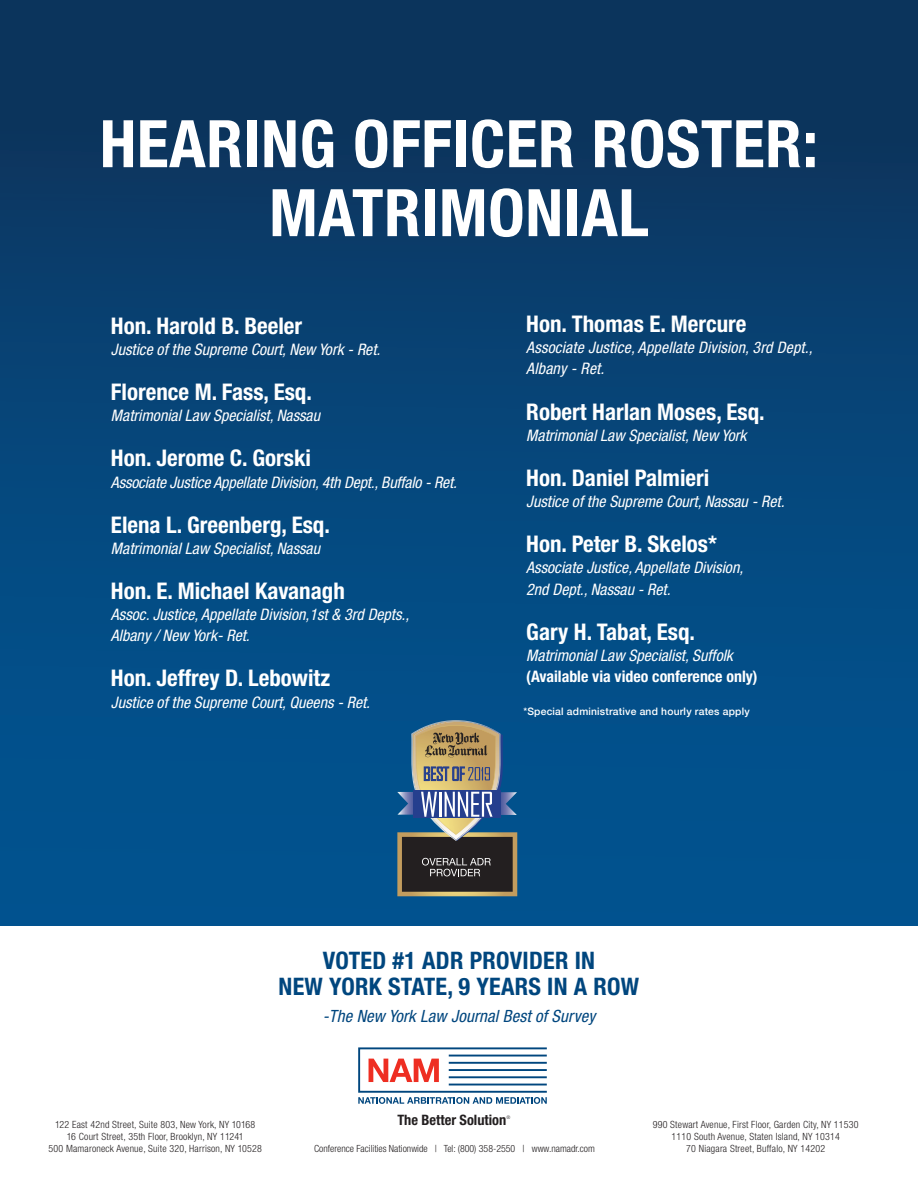
<style>
.page{position:relative;width:918px;height:1188px;background:#fff}
.page>*{position:absolute;margin:0;border:0;box-sizing:border-box;transform-origin:0 0}
.t1{font:700 condensed 65.7px/69px "Helvetica Neue LT Std";letter-spacing:.01em;color:#fff;text-align:center}
.t2{font:700 condensed 24.15px/26.5px "Helvetica Neue LT Std";letter-spacing:.01em;color:#00467e;text-align:center}
.t3{font:700 condensed 22.95px "Helvetica Neue LT Std";color:#fff}
.t4{font:italic condensed 16.95px "Helvetica Neue LT Std";letter-spacing:.01em;color:#00467e}
.t5{font:italic condensed 15.9px/21.1px "Helvetica Neue LT Std";color:#fff}
.t6{font:700 condensed 15.9px "Helvetica Neue LT Std";color:#fff}
.t7{font:700 condensed 14.4px "Helvetica Neue LT Std";color:#231f20}
.t8{font:500 10.35px "Helvetica Neue";letter-spacing:.02em;color:#fff}
.t9{font:300 condensed 10.05px/12.1px "Helvetica Neue LT Std";letter-spacing:.02em;color:#231f20;text-align:center}
.t10{font:300 condensed 9.9px "Helvetica Neue LT Std";color:#231f20}
.t11{font:300 condensed 4.8px "Helvetica Neue LT Std";color:#231f20}
</style>
<div class="page">
<div style="left:0;top:0;width:918px;height:926px;background:linear-gradient(to bottom,#0d3259,#005797)"></div>
<svg style="left:358px;top:1047px;width:189px;height:57px"></svg>
<svg style="left:397px;top:720px;width:120px;height:176px;background:#5f686b"></svg>
<h1 class="t1" style="left:100px;top:108px;width:720px">HEARING OFFICER ROSTER:<br>MATRIMONIAL</h1>
<h3 class="t3" style="left:111px;top:312px;width:193px">Hon. Harold B. Beeler</h3>
<p class="t5" style="left:111px;top:339px;width:271px">Justice of the Supreme Court, New York - Ret.</p>
<h3 class="t3" style="left:111px;top:378px;width:203px">Florence M. Fass, Esq.</h3>
<p class="t5" style="left:111px;top:405px;width:211px">Matrimonial Law Specialist, Nassau</p>
<h3 class="t3" style="left:111px;top:444px;width:202px">Hon. Jerome C. Gorski</h3>
<p class="t5" style="left:111px;top:472px;width:347px">Associate Justice Appellate Division, 4th Dept., Buffalo - Ret.</p>
<h3 class="t3" style="left:111px;top:511px;width:220px">Elena L. Greenberg, Esq.</h3>
<p class="t5" style="left:111px;top:538px;width:211px">Matrimonial Law Specialist, Nassau</p>
<h3 class="t3" style="left:111px;top:577px;width:235px">Hon. E. Michael Kavanagh</h3>
<p class="t5" style="left:111px;top:604px;width:300px">Assoc. Justice, Appellate Division,1st &amp; 3rd Depts.,<br>Albany / New York- Ret.</p>
<h3 class="t3" style="left:111px;top:664px;width:221px">Hon. Jeffrey D. Lebowitz</h3>
<p class="t5" style="left:111px;top:692px;width:261px">Justice of the Supreme Court, Queens - Ret.</p>
<h3 class="t3" style="left:526px;top:310px;width:222px">Hon. Thomas E. Mercure</h3>
<p class="t5" style="left:526px;top:337px;width:288px">Associate Justice, Appellate Division, 3rd Dept.,<br>Albany - Ret.</p>
<h3 class="t3" style="left:526px;top:397px;width:240px">Robert Harlan Moses, Esq.</h3>
<p class="t5" style="left:526px;top:425px;width:222px">Matrimonial Law Specialist, New York</p>
<h3 class="t3" style="left:526px;top:464px;width:185px">Hon. Daniel Palmieri</h3>
<p class="t5" style="left:526px;top:491px;width:260px">Justice of the Supreme Court, Nassau - Ret.</p>
<h3 class="t3" style="left:526px;top:530px;width:192px">Hon. Peter B. Skelos*</h3>
<p class="t5" style="left:526px;top:557px;width:218px">Associate Justice, Appellate Division,<br>2nd Dept., Nassau - Ret.</p>
<h3 class="t3" style="left:526px;top:618px;width:170px">Gary H. Tabat, Esq.</h3>
<p class="t5" style="left:526px;top:645px;width:208px">Matrimonial Law Specialist, Suffolk</p>
<p class="t6" style="left:526px;top:667px;width:233px">(Available via video conference only)</p>
<p class="t8" style="left:523px;top:703px;width:228px">*Special administrative and hourly rates apply</p>
<h2 class="t2" style="left:279px;top:947px;width:362px">VOTED #1 ADR PROVIDER IN<br>NEW YORK STATE, 9 YEARS IN A ROW</h2>
<p class="t4" style="left:323px;top:1006px;width:274px">-The New York Law Journal Best of Survey</p>
<p class="t9" style="left:49px;top:1118px;width:215px">122 East 42nd Street, Suite 803, New York, NY 10168<br>16 Court Street, 35th Floor, Brooklyn, NY 11241<br>500 Mamaroneck Avenue, Suite 320, Harrison, NY 10528</p>
<p class="t7" style="left:397px;top:1111px;width:111px">The Better Solution</p>
<p class="t11" style="left:506px;top:1114px;width:5px">®</p>
<p class="t10" style="left:314px;top:1143px;width:282px">Conference Facilities Nationwide | Tel: (800) 358-2550 | www.namadr.com</p>
<p class="t9" style="left:653px;top:1118px;width:207px">990 Stewart Avenue, First Floor, Garden City, NY 11530<br>1110 South Avenue, Staten Island, NY 10314<br>70 Niagara Street, Buffalo, NY 14202</p>
</div>
